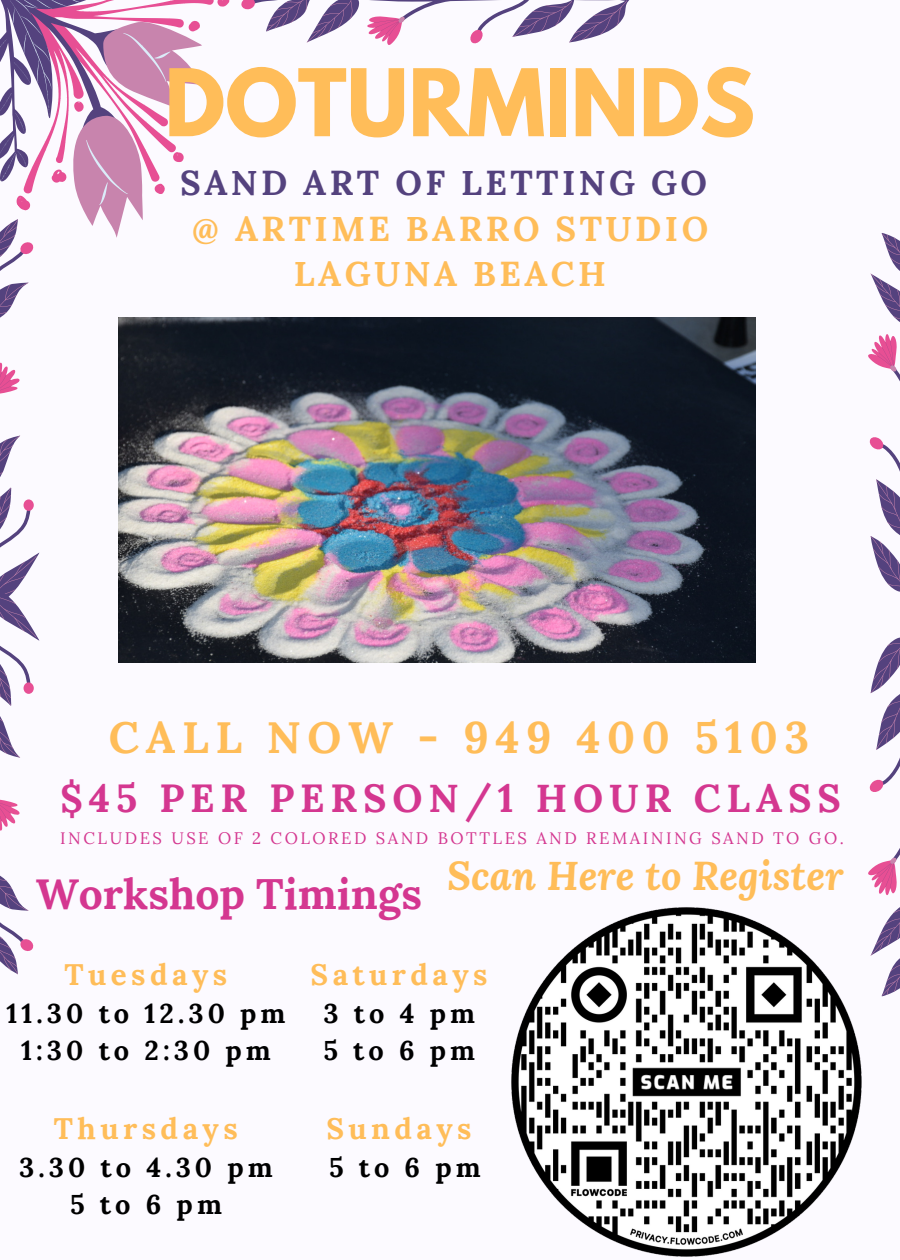
<style>
.page{position:relative;width:900px;height:1260px;background:#fcfaff}
.page>*{position:absolute;margin:0;border:0;box-sizing:border-box;transform-origin:0 0}
.t1{font:700 82.5px "League Spartan";color:#ffbd59}
.t2{font:700 44.25px "Lora";letter-spacing:.15em;color:#ffbd59}
.t3{font:700 42.5px "Lora";color:#d43790}
.t4{font:italic 700 40px "Lora";color:#ffbd59}
.t5{font:700 39.25px "Lora";letter-spacing:.15em;color:#d43790}
.t6{font:700 34.5px "Lora";letter-spacing:.1em;color:#ffbd59}
.t7{font:700 34.5px "Lora";letter-spacing:.1em;color:#54427e}
.t8{font:700 29.5px "Lora";letter-spacing:.15em;color:#ffbd59}
.t9{font:700 27px "Lora";letter-spacing:.15em;color:#000}
.t10{font:16.75px "Lora";letter-spacing:.15em;color:#d43790}
</style>
<div class="page">
<svg style="left:0;top:0;width:230px;height:238px"></svg>
<svg style="left:241px;top:0;width:388px;height:45px"></svg>
<svg style="left:868px;top:233px;width:32px;height:764px"></svg>
<svg style="left:0;top:190px;width:39px;height:785px"></svg>
<img style="left:118px;top:317px;width:638px;height:345px">
<img style="left:511px;top:907px;width:351px;height:350px">
<p class="t1" style="left:164px;top:62px;width:592px">DOTURMINDS</p>
<p class="t7" style="left:180px;top:161px;width:528px">SAND ART OF LETTING GO</p>
<p class="t6" style="left:192px;top:206px;width:518px">@ ARTIME BARRO STUDIO</p>
<p class="t6" style="left:294px;top:251px;width:314px">LAGUNA BEACH</p>
<p class="t2" style="left:109px;top:709px;width:702px">CALL NOW - 949 400 5103</p>
<p class="t5" style="left:60px;top:772px;width:782px">$45 PER PERSON/1 HOUR CLASS</p>
<p class="t10" style="left:60px;top:827px;width:785px">INCLUDES USE OF 2 COLORED SAND BOTTLES AND REMAINING SAND TO GO.</p>
<p class="t3" style="left:36px;top:867px;width:388px">Workshop Timings</p>
<p class="t4" style="left:447px;top:849px;width:398px">Scan Here to Register</p>
<p class="t8" style="left:64px;top:956px;width:164px">Tuesdays</p>
<p class="t9" style="left:6px;top:996px;width:281px">11.30 to 12.30 pm</p>
<p class="t9" style="left:21px;top:1033px;width:251px">1:30 to 2:30 pm</p>
<p class="t8" style="left:54px;top:1109px;width:185px">Thursdays</p>
<p class="t9" style="left:19px;top:1149px;width:255px">3.30 to 4.30 pm</p>
<p class="t9" style="left:70px;top:1187px;width:153px">5to6pm</p>
<p class="t8" style="left:311px;top:956px;width:178px">Saturdays</p>
<p class="t9" style="left:324px;top:996px;width:153px">3to4pm</p>
<p class="t9" style="left:323px;top:1033px;width:153px">5to6pm</p>
<p class="t8" style="left:327px;top:1109px;width:146px">Sundays</p>
<p class="t9" style="left:329px;top:1149px;width:153px">5to6pm</p>
</div>
